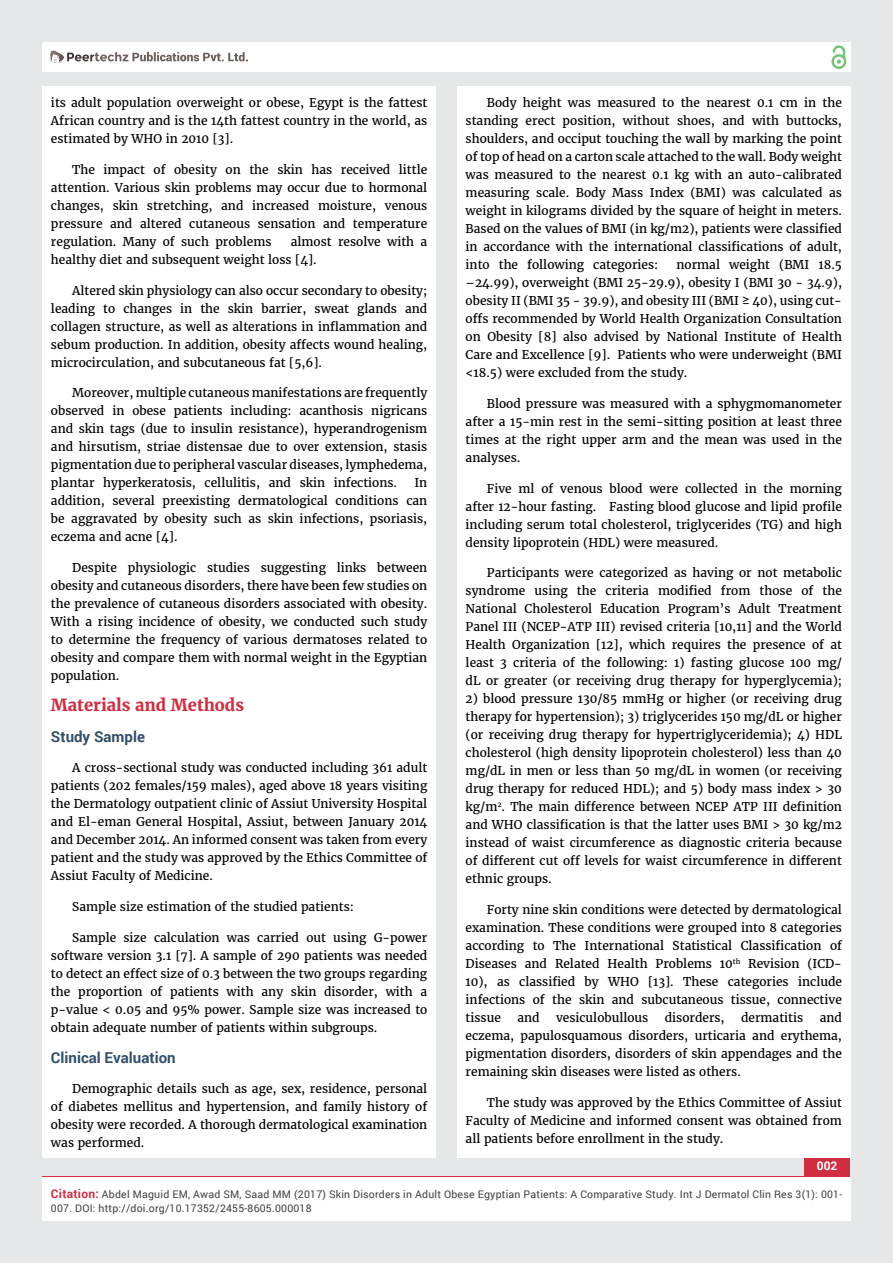
<style>
.page{position:relative;width:893px;height:1263px;background:#e6e7e8}
.page>*{position:absolute;margin:0;border:0;box-sizing:border-box;transform-origin:0 0}
.t1{font:700 16.5px "Merriweather";color:#cf2e41}
.t2{font:700 15px "Roboto";color:#314e6b}
.t3{font:12px/18px "Merriweather";color:#000;text-align:justify}
.t4{font:700 12px "Roboto";color:#fff}
.t5{font:10.5px/13.5px "Roboto";letter-spacing:.02em;color:#414042}
.s1{font-weight:700;font-size:12px;color:#cf2e41}
</style>
<div class="page">
<div style="left:42px;top:43px;width:808px;height:29px;background:#fff"></div>
<div style="left:831px;top:54px;width:15px;height:15px;border:2px solid #74c273;border-radius:50%"></div>
<svg style="left:831px;top:45px;width:15px;height:19px"></svg>
<div style="left:804px;top:1157px;width:46px;height:43px;background:#cf2e41"></div>
<svg style="left:49px;top:50px;width:199px;height:14px"></svg>
<div style="left:42px;top:1177px;width:809px;height:43px;background:#fff"></div>
<div style="left:42px;top:87px;width:394px;height:1071px;background:#fff"></div>
<div style="left:457px;top:87px;width:393px;height:1071px;background:#fff"></div>
<p class="t3" style="left:51px;top:94px;width:378px">its adult population overweight or obese, Egypt is the fattest African country and is the 14th fattest country in the world, as estimated by WHO in 2010 [3].</p>
<p class="t3" style="left:51px;top:161px;width:378px;text-indent:21px">The impact of obesity on the skin has received little attention. Various skin problems may occur due to hormonal changes, skin stretching, and increased moisture, venous pressure and altered cutaneous sensation and temperature regulation. Many of such problems</p>
<p class="t3" style="left:51px;top:233px;width:378px;text-indent:240px">almost resolve with a healthy diet and subsequent weight loss [4].</p>
<p class="t3" style="left:51px;top:281px;width:378px;text-indent:21px">Altered skin physiology can also occur secondary to obesity; leading to changes in the skin barrier, sweat glands and collagen structure, as well as alterations in inflammation and sebum production. In addition, obesity affects wound healing, microcirculation, and subcutaneous fat [5,6].</p>
<p class="t3" style="left:51px;top:384px;width:378px;text-indent:21px">Moreover, multiple cutaneous manifestations are frequently observed in obese patients including: acanthosis nigricans and skin tags (due to insulin resistance), hyperandrogenism and hirsutism, striae distensae due to over extension, stasis pigmentation due to peripheral vascular diseases, lymphedema, plantar hyperkeratosis, cellulitis, and skin infections.</p>
<p class="t3" style="left:51px;top:474px;width:378px;text-indent:363px">In addition, several preexisting dermatological conditions can be aggravated by obesity such as skin infections, psoriasis, eczema and acne [4].</p>
<p class="t3" style="left:51px;top:559px;width:378px;text-indent:21px">Despite physiologic studies suggesting links between obesity and cutaneous disorders, there have been few studies on the prevalence of cutaneous disorders associated with obesity.<br>With a rising incidence of obesity, we conducted such study to determine the frequency of various dermatoses related to obesity and compare them with normal weight in the Egyptian population.</p>
<h1 class="t1" style="left:51px;top:695px;width:195px">Materials and Methods</h1>
<p class="t2" style="left:51px;top:726px;width:96px">Study Sample</p>
<p class="t3" style="left:51px;top:759px;width:378px;text-indent:21px">A cross-sectional study was conducted including 361 adult patients (202 females/159 males), aged above 18 years visiting the Dermatology outpatient clinic of Assiut University Hospital and El-eman General Hospital, Assiut, between January 2014 and December 2014. An informed consent was taken from every patient and the study was approved by the Ethics Committee of Assiut Faculty of Medicine.</p>
<p class="t3" style="left:72px;top:898px;width:283px">Sample size estimation of the studied patients:</p>
<p class="t3" style="left:51px;top:929px;width:378px;text-indent:21px">Sample size calculation was carried out using G-power software version 3.1 [7]. A sample of 290 patients was needed to detect an effect size of 0.3 between the two groups regarding the proportion of patients with any skin disorder, with a p-value &lt; 0.05 and 95% power. Sample size was increased to obtain adequate number of patients within subgroups.</p>
<p class="t2" style="left:51px;top:1047px;width:126px">Clinical Evaluation</p>
<p class="t3" style="left:51px;top:1080px;width:378px;text-indent:21px">Demographic details such as age, sex, residence, personal of diabetes mellitus and hypertension, and family history of obesity were recorded. A thorough dermatological examination was performed.</p>
<p class="t3" style="left:466px;top:94px;width:378px;text-indent:21px">Body height was measured to the nearest 0.1 cm in the standing erect position, without shoes, and with buttocks, shoulders, and occiput touching the wall by marking the point of top of head on a carton scale attached to the wall. Body weight was measured to the nearest 0.1 kg with an auto-calibrated measuring scale. Body Mass Index (BMI) was calculated as weight in kilograms divided by the square of height in meters.<br>Based on the values of BMI (in kg/m2), patients were classified in accordance with the international classifications of adult, into the following categories:</p>
<p class="t3" style="left:466px;top:256px;width:378px;text-indent:211px">normal weight (BMI 18.5 –24.99), overweight (BMI 25-29.9), obesity I (BMI 30 - 34.9), obesity II (BMI 35 - 39.9), and obesity III (BMI ≥ 40), using cut&shy;offs recommended by World Health Organization Consultation on Obesity [8] also advised by National Institute of Health Care and Excellence [9]. Patients who were underweight (BMI &lt;18.5) were excluded from the study.</p>
<p class="t3" style="left:466px;top:395px;width:378px;text-indent:21px">Blood pressure was measured with a sphygmomanometer after a 15-min rest in the semi-sitting position at least three times at the right upper arm and the mean was used in the analyses.</p>
<p class="t3" style="left:466px;top:479px;width:378px;text-indent:21px">Five ml of venous blood were collected in the morning after 12-hour fasting. Fasting blood glucose and lipid profile including serum total cholesterol, triglycerides (TG) and high density lipoprotein (HDL) were measured.</p>
<p class="t3" style="left:466px;top:564px;width:378px;text-indent:21px">Participants were categorized as having or not metabolic syndrome using the criteria modified from those of the National Cholesterol Education Program’s Adult Treatment Panel III (NCEP-ATP III) revised criteria [10,11] and the World Health Organization [12], which requires the presence of at least 3 criteria of the following: 1) fasting glucose 100 mg/ dL or greater (or receiving drug therapy for hyperglycemia);</p>
<p class="t3" style="left:466px;top:690px;width:378px">2) blood pressure 130/85 mmHg or higher (or receiving drug therapy for hypertension); 3) triglycerides 150 mg/dL or higher (or receiving drug therapy for hypertriglyceridemia); 4) HDL cholesterol (high density lipoprotein cholesterol) less than 40 mg/dL in men or less than 50 mg/dL in women (or receiving drug therapy for reduced HDL); and 5) body mass index &gt; 30 kg/m<sup>2</sup>. The main difference between NCEP ATP III definition and WHO classification is that the latter uses BMI &gt; 30 kg/m2 instead of waist circumference as diagnostic criteria because of different cut off levels for waist circumference in different ethnic groups.</p>
<p class="t3" style="left:466px;top:901px;width:378px;text-indent:21px">Forty nine skin conditions were detected by dermatological examination. These conditions were grouped into 8 categories according to The International Statistical Classification of Diseases and Related Health Problems 10<sup>th</sup> Revision (ICD-10), as classified by WHO [13]. These categories include infections of the skin and subcutaneous tissue, connective tissue</p>
<p class="t3" style="left:466px;top:1009px;width:378px;text-indent:354px">and eczema, papulosquamous disorders, urticaria and erythema, pigmentation disorders, disorders of skin appendages and the remaining skin diseases were listed as others.</p>
<p class="t3" style="left:466px;top:1094px;width:378px;text-indent:21px">The study was approved by the Ethics Committee of Assiut Faculty of Medicine and informed consent was obtained from all patients before enrollment in the study.</p>
<p class="t3" style="left:517px;top:1009px;width:24px">and</p>
<p class="t3" style="left:556px;top:1009px;width:94px">vesiculobullous</p>
<p class="t3" style="left:665px;top:1009px;width:61px">disorders,</p>
<p class="t3" style="left:741px;top:1009px;width:64px">dermatitis</p>
<p class="t4" style="left:817px;top:1157px;width:22px">002</p>
<p class="t5" style="left:51px;top:1188px;width:793px"><span class="s1">Citation:</span> Abdel Maguid EM, Awad SM, Saad MM (2017) Skin Disorders in Adult Obese Egyptian Patients: A Comparative Study. Int J Dermatol Clin Res 3(1): 001-<br>007. DOI: http://doi.org/10.17352/2455-8605.000018</p>
</div>
